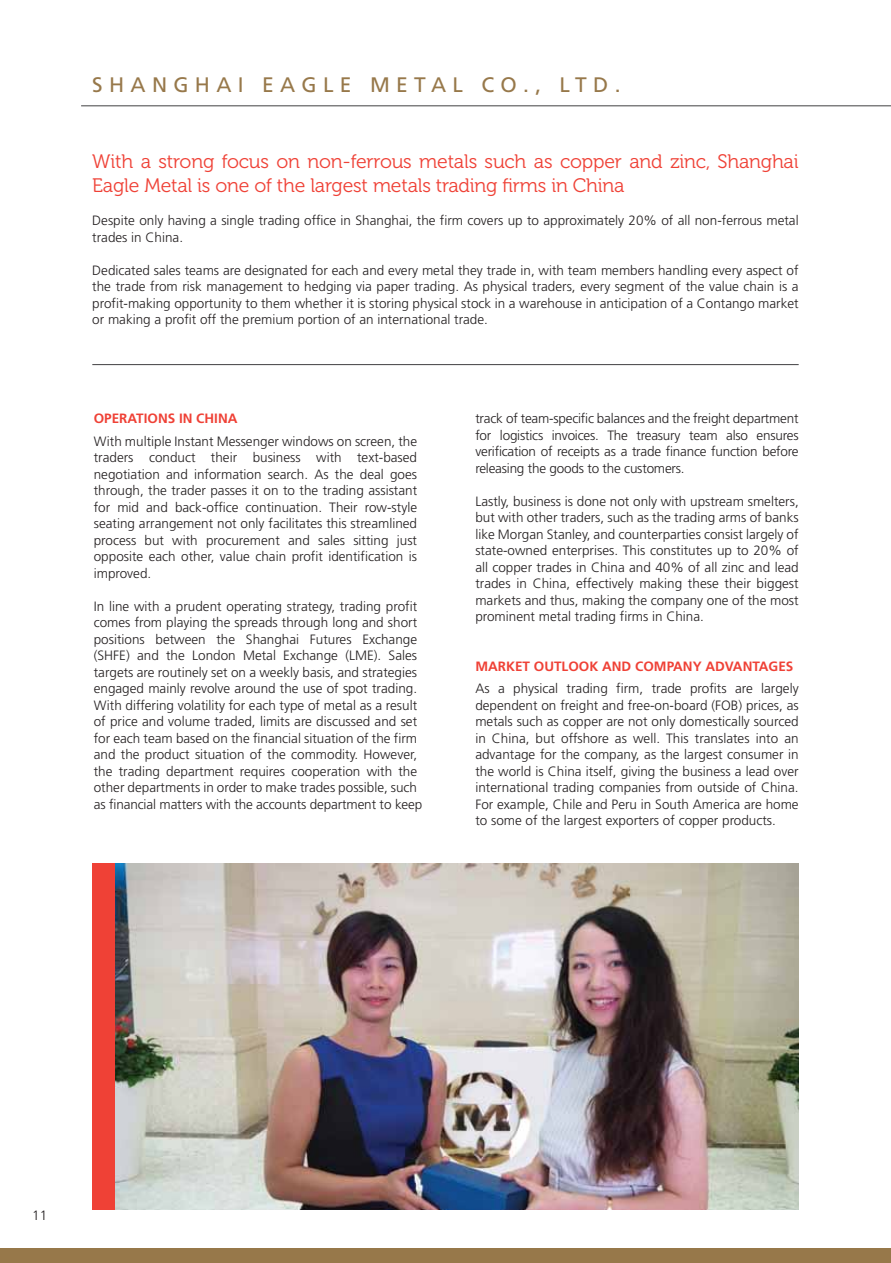
<style>
.page{position:relative;width:891px;height:1263px;background:#fff}
.page>*{position:absolute;margin:0;border:0;box-sizing:border-box;transform-origin:0 0}
.t1{font:21px "Frutiger";letter-spacing:.3em;color:#97784a}
.t2{font:19.5px/24px "Museo 300";letter-spacing:-.01em;color:#ef4136}
.t3{font:300 13.5px/16.5px "Frutiger";color:#231f20;text-align:justify}
.t4{font:700 13.5px "Frutiger";color:#ef4136}
</style>
<div class="page">
<div style="left:0;top:1248px;width:891px;height:15px;background:#97784a"></div>
<hr style="left:81px;top:105px;width:810px;height:1px;background:#414042">
<img style="left:114px;top:863px;width:684px;height:346px">
<div style="left:92px;top:863px;width:22px;height:346px;background:#ef4136"></div>
<hr style="left:92px;top:364px;width:706px;height:1px;background:#414042">
<h1 class="t1" style="left:92px;top:72px;width:530px">SHANGHAI EAGLE METAL CO., LTD.</h1>
<h2 class="t2" style="left:92px;top:150px;width:708px">With a strong focus on non-ferrous metals such as copper and zinc, Shanghai<br>Eagle Metal is one of the largest metals trading firms in China</h2>
<p class="t3" style="left:92px;top:212px;width:708px">Despite only having a single trading office in Shanghai, the firm covers up to approximately 20% of all non-ferrous metal trades in China.</p>
<p class="t3" style="left:92px;top:262px;width:708px">Dedicated sales teams are designated for each and every metal they trade in, with team members handling every aspect of the trade from risk management to hedging via paper trading. As physical traders, every segment of the value chain is a profit-making opportunity to them whether it is storing physical stock in a warehouse in anticipation of a Contango market or making a profit off the premium portion of an international trade.</p>
<p class="t4" style="left:94px;top:411px;width:145px">OPERATIONS IN CHINA</p>
<p class="t3" style="left:94px;top:433px;width:325px">With multiple Instant Messenger windows on screen, the traders conduct their business with text-based negotiation and information search. As the deal goes through, the trader passes it on to the trading assistant for mid and back-office continuation. Their row-style seating arrangement not only facilitates this streamlined process but with procurement and sales sitting just opposite each other, value chain profit identification is improved.</p>
<p class="t3" style="left:94px;top:598px;width:330px;text-align:left">In line with a prudent operating strategy, trading profit comes from playing the spreads through long and short positions between the Shanghai Futures Exchange (SHFE) and the London Metal Exchange (LME). Sales targets are routinely set on a weekly basis, and strategies engaged mainly revolve around the use of spot trading.<br>With differing volatility for each type of metal as a result of price and volume traded, limits are discussed and set for each team based on the financial situation of the firm and the product situation of the commodity. However, the trading department requires cooperation with the other departments in order to make trades possible, such as financial matters with the accounts department to keep</p>
<p class="t3" style="left:475px;top:410px;width:325px">track of team-specific balances and the freight department for logistics invoices. The treasury team also ensures verification of receipts as a trade finance function before releasing the goods to the customers.</p>
<p class="t3" style="left:475px;top:493px;width:325px">Lastly, business is done not only with upstream smelters, but with other traders, such as the trading arms of banks like Morgan Stanley, and counterparties consist largely of state-owned enterprises. This constitutes up to 20% of all copper trades in China and 40% of all zinc and lead trades in China, effectively making these their biggest markets and thus, making the company one of the most prominent metal trading firms in China.</p>
<p class="t4" style="left:475px;top:658px;width:319px">MARKET OUTLOOK AND COMPANY ADVANTAGES</p>
<p class="t3" style="left:475px;top:680px;width:325px">As a physical trading firm, trade profits are largely dependent on freight and free-on-board (FOB) prices, as metals such as copper are not only domestically sourced in China, but offshore as well. This translates into an advantage for the company, as the largest consumer in the world is China itself, giving the business a lead over international trading companies from outside of China.<br>For example, Chile and Peru in South America are home to some of the largest exporters of copper products.</p>
<p class="t3" style="left:32px;top:1206px;width:17px">11</p>
</div>
